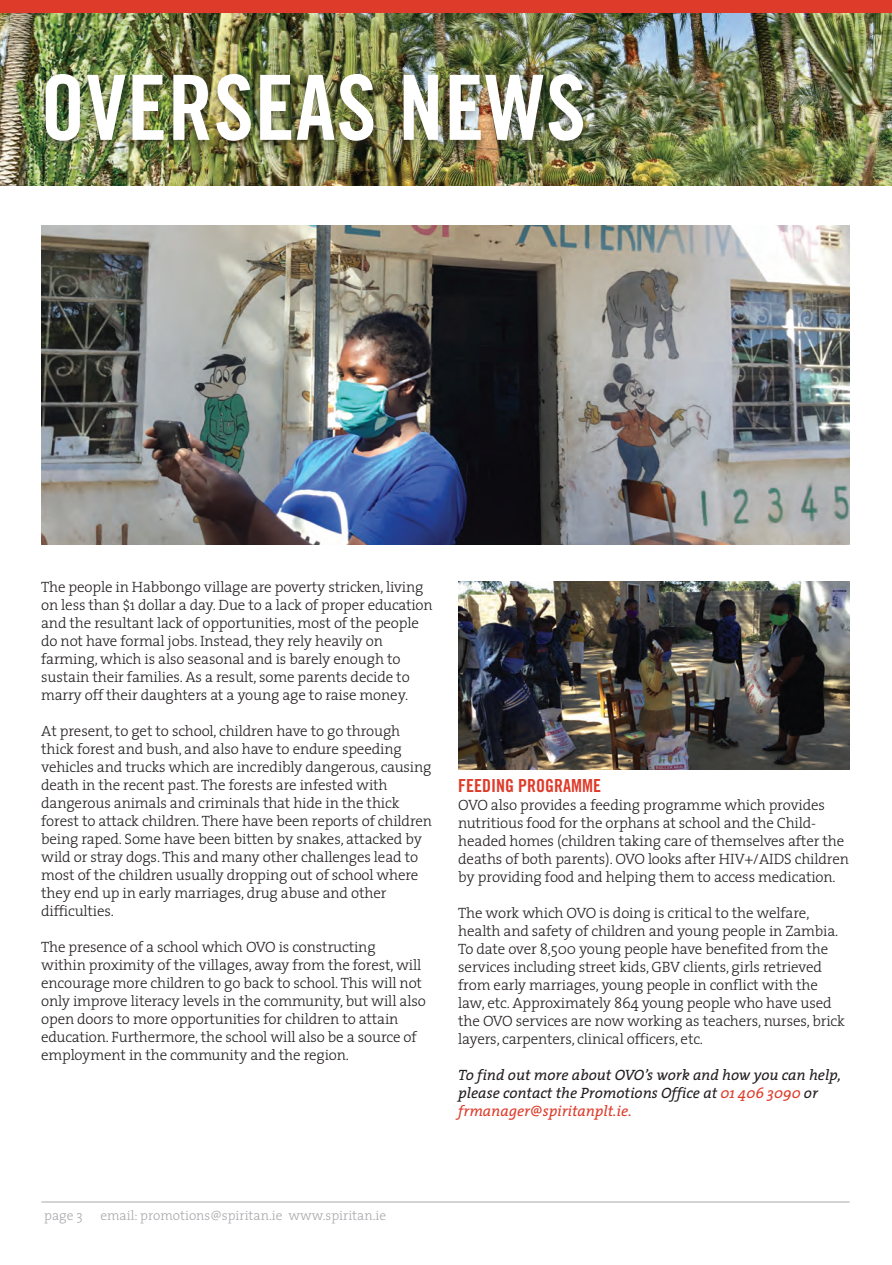
<style>
.page{position:relative;width:892px;height:1265px;background:#fff}
.page>*{position:absolute;margin:0;border:0;box-sizing:border-box;transform-origin:0 0}
.t1{font:18px "Trade Gothic LT Std Bd Cn 20";color:#de3b2a}
.t2{font:300 15px/18px "The Serif";letter-spacing:-.01em;color:#231f20}
.t3{font:italic 15px/18px "The Serif";color:#231f20}
.t4{font:300 13.5px "The Serif";color:#a8a9ad}
.s1{color:#de3b2a}
</style>
<div class="page">
<hr style="left:41px;top:1201px;width:808px;height:1px;background:#a8a9ad">
<img style="left:0;top:12px;width:891px;height:173px">
<div style="left:37px;top:70px;width:553px;height:83px;background:#231f20;opacity:.4"></div>
<img style="left:46px;top:74px;width:537px;height:67px">
<div style="left:0;top:0;width:891px;height:12px;background:#de3b2a"></div>
<img style="left:41px;top:226px;width:808px;height:318px">
<img style="left:458px;top:581px;width:391px;height:189px">
<p class="t2" style="left:41px;top:577px;width:393px">The people in Habbongo village are poverty stricken, living on less than $1 dollar a day. Due to a lack of proper education and the resultant lack of opportunities, most of the people do not have formal jobs. Instead, they rely heavily on farming, which is also seasonal and is barely enough to sustain their families. As a result, some parents decide to marry off their daughters at a young age to raise money.</p>
<p class="t2" style="left:41px;top:721px;width:392px">At present, to get to school, children have to go through thick forest and bush, and also have to endure speeding vehicles and trucks which are incredibly dangerous, causing death in the recent past. The forests are infested with dangerous animals and criminals that hide in the thick forest to attack children. There have been reports of children being raped. Some have been bitten by snakes, attacked by wild or stray dogs. This and many other challenges lead to most of the children usually dropping out of school where they end up in early marriages, drug abuse and other difficulties.</p>
<p class="t2" style="left:41px;top:937px;width:386px">The presence of a school which OVO is constructing<br>within proximity of the villages, away from the forest, will encourage more children to go back to school. This will not only improve literacy levels in the community, but will also open doors to more opportunities for children to attain education. Furthermore, the school will also be a source of employment in the community and the region.</p>
<p class="t1" style="left:458px;top:775px;width:144px">FEEDING PROGRAMME</p>
<p class="t2" style="left:458px;top:795px;width:392px">OVO also provides a feeding programme which provides nutritious food for the orphans at school and the Child&shy;headed homes (children taking care of themselves after the deaths of both parents). OVO looks after HIV+/AIDS children by providing food and helping them to access medication.</p>
<p class="t2" style="left:458px;top:903px;width:388px">The work which OVO is doing is critical to the welfare, health and safety of children and young people in Zambia.<br>To date over 8,500 young people have benefited from the services including street kids, GBV clients, girls retrieved from early marriages, young people in conflict with the law, etc. Approximately 864 young people who have used the OVO services are now working as teachers, nurses, brick layers, carpenters, clinical officers, etc.</p>
<p class="t3" style="left:458px;top:1065px;width:384px">To find out more about OVO’s work and how you can help, please contact the Promotions Office at <span class="s1">01 406 3090</span> or <span class="s1">frmanager@spiritanplt.ie.</span></p>
<p class="t4" style="left:44px;top:1204px;width:40px">page 3</p>
<p class="t4" style="left:100px;top:1204px;width:287px">email: promotions@spiritan.ie www.spiritan.ie</p>
</div>
